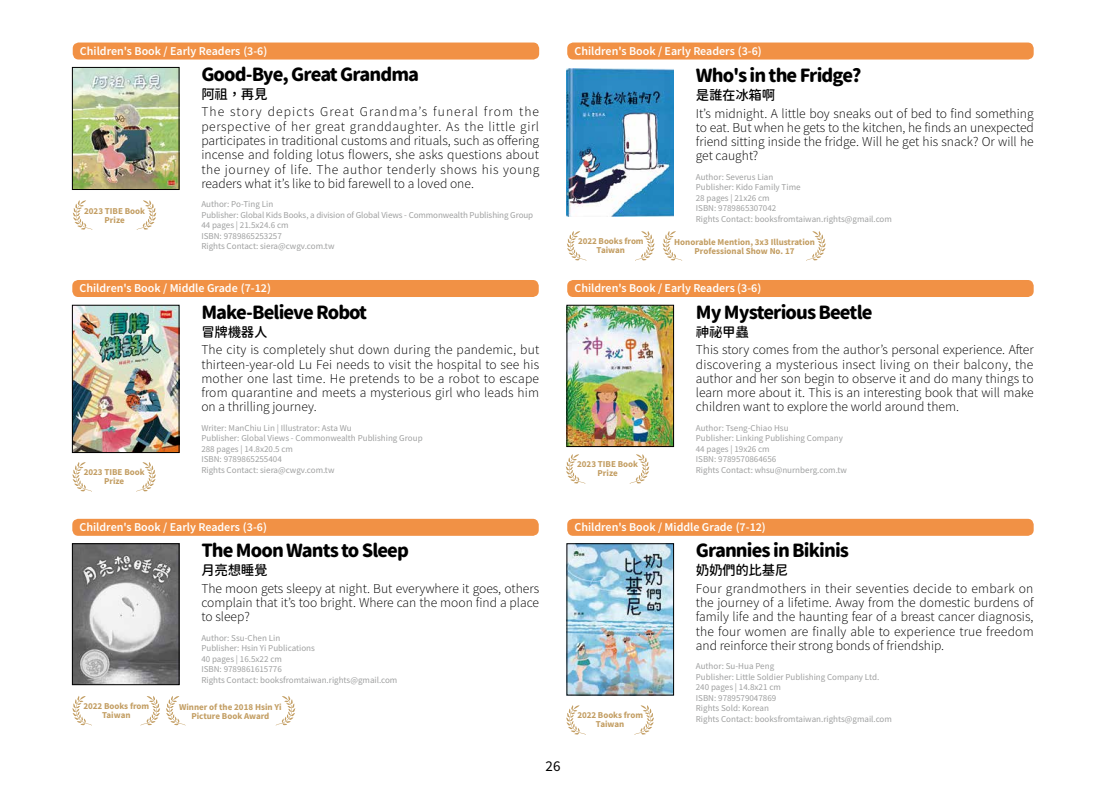
<style>
.page{position:relative;width:1106px;height:808px;background:#fff}
.page>*{position:absolute;margin:0;border:0;box-sizing:border-box;transform-origin:0 0}
.t1{font:18px "Gen Sen Rounded TW H";letter-spacing:-.05em;color:#000}
.t2{font:15px "Source Sans Pro";color:#000}
.t3{font:300 13.5px/14.2px "Source Sans Pro";color:#000;text-align:justify}
.t4{font:13.5px "Gen Sen Rounded TW M";letter-spacing:-.025em;color:#000}
.t5{font:600 12px "Source Sans Pro";color:#fff}
.t6{font:9px/10.5px "Source Sans Pro";color:#9fa0a0}
.t7{font:700 9px/9px "Source Sans Pro";color:#c39e63;text-align:center}
</style>
<div class="page">
<img style="left:567px;top:68px;width:106px;height:148px">
<img style="left:74px;top:307px;width:103px;height:144px">
<div style="left:72px;top:305px;width:107px;height:148px;border:1px solid #000"></div>
<img style="left:74px;top:546px;width:103px;height:137px">
<div style="left:72px;top:544px;width:107px;height:141px;border:1px solid #000"></div>
<img style="left:569px;top:307px;width:102px;height:138px">
<div style="left:567px;top:305px;width:106px;height:142px;border:1px solid #000"></div>
<img style="left:569px;top:546px;width:102px;height:147px">
<div style="left:567px;top:43px;width:466px;height:17px;background:#f19145;border-radius:6px"></div>
<div style="left:72px;top:280px;width:467px;height:17px;background:#f19145;border-radius:6px"></div>
<div style="left:72px;top:519px;width:467px;height:17px;background:#f19145;border-radius:6px"></div>
<div style="left:567px;top:280px;width:466px;height:17px;background:#f19145;border-radius:6px"></div>
<div style="left:567px;top:519px;width:466px;height:17px;background:#f19145;border-radius:6px"></div>
<svg style="left:566px;top:454px;width:19px;height:30px"></svg>
<svg style="left:629px;top:454px;width:20px;height:30px"></svg>
<svg style="left:72px;top:462px;width:20px;height:30px"></svg>
<svg style="left:136px;top:462px;width:20px;height:30px"></svg>
<svg style="left:72px;top:696px;width:20px;height:30px"></svg>
<svg style="left:140px;top:696px;width:20px;height:30px"></svg>
<svg style="left:566px;top:705px;width:20px;height:30px"></svg>
<svg style="left:634px;top:705px;width:20px;height:30px"></svg>
<svg style="left:567px;top:231px;width:19px;height:30px"></svg>
<svg style="left:635px;top:231px;width:19px;height:30px"></svg>
<svg style="left:662px;top:231px;width:20px;height:30px"></svg>
<svg style="left:806px;top:231px;width:19px;height:30px"></svg>
<svg style="left:166px;top:696px;width:20px;height:30px"></svg>
<svg style="left:275px;top:696px;width:20px;height:30px"></svg>
<img style="left:74px;top:69px;width:103px;height:119px">
<div style="left:72px;top:67px;width:107px;height:123px;border:1px solid #000"></div>
<div style="left:73px;top:43px;width:466px;height:17px;background:#f19145;border-radius:6px"></div>
<svg style="left:73px;top:200px;width:20px;height:30px"></svg>
<svg style="left:136px;top:200px;width:20px;height:30px"></svg>
<p class="t5" style="left:80px;top:43px;width:189px">Children's Book / Early Readers (3-6)</p>
<p class="t5" style="left:574px;top:43px;width:189px">Children's Book / Early Readers (3-6)</p>
<p class="t7" style="left:84px;top:206px;width:63px">2023 TIBE Book<br>Prize</p>
<h1 class="t1" style="left:201px;top:64px;width:219px">Good-Bye, Great Grandma</h1>
<p class="t4" style="left:201px;top:87px;width:68px">阿祖，再見</p>
<p class="t3" style="left:201px;top:105px;width:339px">The story depicts Great Grandma’s funeral from the perspective of her great granddaughter. As the little girl participates in traditional customs and rituals, such as offering incense and folding lotus flowers, she asks questions about the journey of life. The author tenderly shows his young readers what it’s like to bid farewell to a loved one.</p>
<p class="t6" style="left:201px;top:199px;width:333px">Author: Po-Ting Lin<br>Publisher: Global Kids Books, a division of Global Views - Commonwealth Publishing Group 44 pages | 21.5x24.6 cm<br>ISBN: 9789865253257<br>Rights Contact: siera@cwgv.com.tw</p>
<h1 class="t1" style="left:696px;top:65px;width:167px">Who's in the Fridge?</h1>
<p class="t4" style="left:696px;top:88px;width:81px">是誰在冰箱啊</p>
<p class="t3" style="left:696px;top:106px;width:339px">It’s midnight. A little boy sneaks out of bed to find something to eat. But when he gets to the kitchen, he finds an unexpected friend sitting inside the fridge. Will he get his snack? Or will he get caught?</p>
<p class="t6" style="left:696px;top:171px;width:198px">Author: Severus Lian<br>Publisher: Kido Family Time<br>28 pages | 21x26 cm<br>ISBN: 9789865307042<br>Rights Contact: booksfromtaiwan.rights@gmail.com</p>
<p class="t7" style="left:578px;top:236px;width:67px">2022 Books from<br>Taiwan</p>
<p class="t7" style="left:674px;top:237px;width:142px">Honorable Mention, 3x3 Illustration<br>Professional Show No. 17</p>
<p class="t5" style="left:80px;top:280px;width:193px">Children's Book / Middle Grade (7-12)</p>
<p class="t5" style="left:574px;top:280px;width:188px">Children's Book / Early Readers (3-6)</p>
<h1 class="t1" style="left:201px;top:302px;width:167px">Make-Believe Robot</h1>
<p class="t4" style="left:201px;top:324px;width:68px">冒牌機器人</p>
<p class="t3" style="left:201px;top:343px;width:339px">The city is completely shut down during the pandemic, but thirteen-year-old Lu Fei needs to visit the hospital to see his mother one last time. He pretends to be a robot to escape from quarantine and meets a mysterious girl who leads him on a thrilling journey.</p>
<p class="t6" style="left:201px;top:422px;width:223px">Writer: ManChiu Lin | Illustrator: Asta Wu<br>Publisher: Global Views - Commonwealth Publishing Group 288 pages | 14.8x20.5 cm<br>ISBN: 9789865255404<br>Rights Contact: siera@cwgv.com.tw</p>
<p class="t7" style="left:577px;top:459px;width:63px">2023 TIBE Book</p>
<p class="t7" style="left:84px;top:467px;width:63px">2023 TIBE Book</p>
<p class="t7" style="left:597px;top:468px;width:22px">Prize</p>
<p class="t7" style="left:104px;top:476px;width:22px">Prize</p>
<h1 class="t1" style="left:696px;top:302px;width:178px">My Mysterious Beetle</h1>
<p class="t4" style="left:696px;top:324px;width:54px">神祕甲蟲</p>
<p class="t3" style="left:696px;top:343px;width:339px">This story comes from the author’s personal experience. After discovering a mysterious insect living on their balcony, the author and her son begin to observe it and do many things to learn more about it. This is an interesting book that will make children want to explore the world around them.</p>
<p class="t6" style="left:696px;top:422px;width:153px">Author: Tseng-Chiao Hsu<br>Publisher: Linking Publishing Company<br>44 pages | 19x26 cm<br>ISBN: 9789570864656<br>Rights Contact: whsu@nurnberg.com.tw</p>
<p class="t5" style="left:80px;top:519px;width:189px">Children's Book / Early Readers (3-6)</p>
<p class="t7" style="left:83px;top:701px;width:67px">2022 Books from<br>Taiwan</p>
<h1 class="t1" style="left:201px;top:540px;width:209px">The Moon Wants to Sleep</h1>
<p class="t4" style="left:201px;top:563px;width:68px">月亮想睡覺</p>
<p class="t3" style="left:201px;top:581px;width:339px">The moon gets sleepy at night. But everywhere it goes, others complain that it’s too bright. Where can the moon find a place to sleep?</p>
<p class="t6" style="left:201px;top:632px;width:198px">Author: Ssu-Chen Lin<br>Publisher: Hsin Yi Publications<br>40 pages | 16.5x22 cm<br>ISBN: 9789861615776<br>Rights Contact: booksfromtaiwan.rights@gmail.com</p>
<p class="t7" style="left:179px;top:702px;width:104px">Winner of the 2018 Hsin Yi<br>Picture Book Award</p>
<p class="t2" style="left:545px;top:757px;width:16px">26</p>
<p class="t5" style="left:574px;top:519px;width:193px">Children's Book / Middle Grade (7-12)</p>
<p class="t7" style="left:577px;top:710px;width:67px">2022 Books from<br>Taiwan</p>
<h1 class="t1" style="left:696px;top:540px;width:155px">Grannies in Bikinis</h1>
<p class="t4" style="left:696px;top:563px;width:94px">奶奶們的比基尼</p>
<p class="t3" style="left:696px;top:581px;width:339px">Four grandmothers in their seventies decide to embark on the journey of a lifetime. Away from the domestic burdens of family life and the haunting fear of a breast cancer diagnosis, the four women are finally able to experience true freedom and reinforce their strong bonds of friendship.</p>
<p class="t6" style="left:696px;top:661px;width:198px">Author: Su-Hua Peng<br>Publisher: Little Soldier Publishing Company Ltd.<br>240 pages | 14.8x21 cm<br>ISBN: 9789579047869<br>Rights Sold: Korean<br>Rights Contact: booksfromtaiwan.rights@gmail.com</p>
</div>
